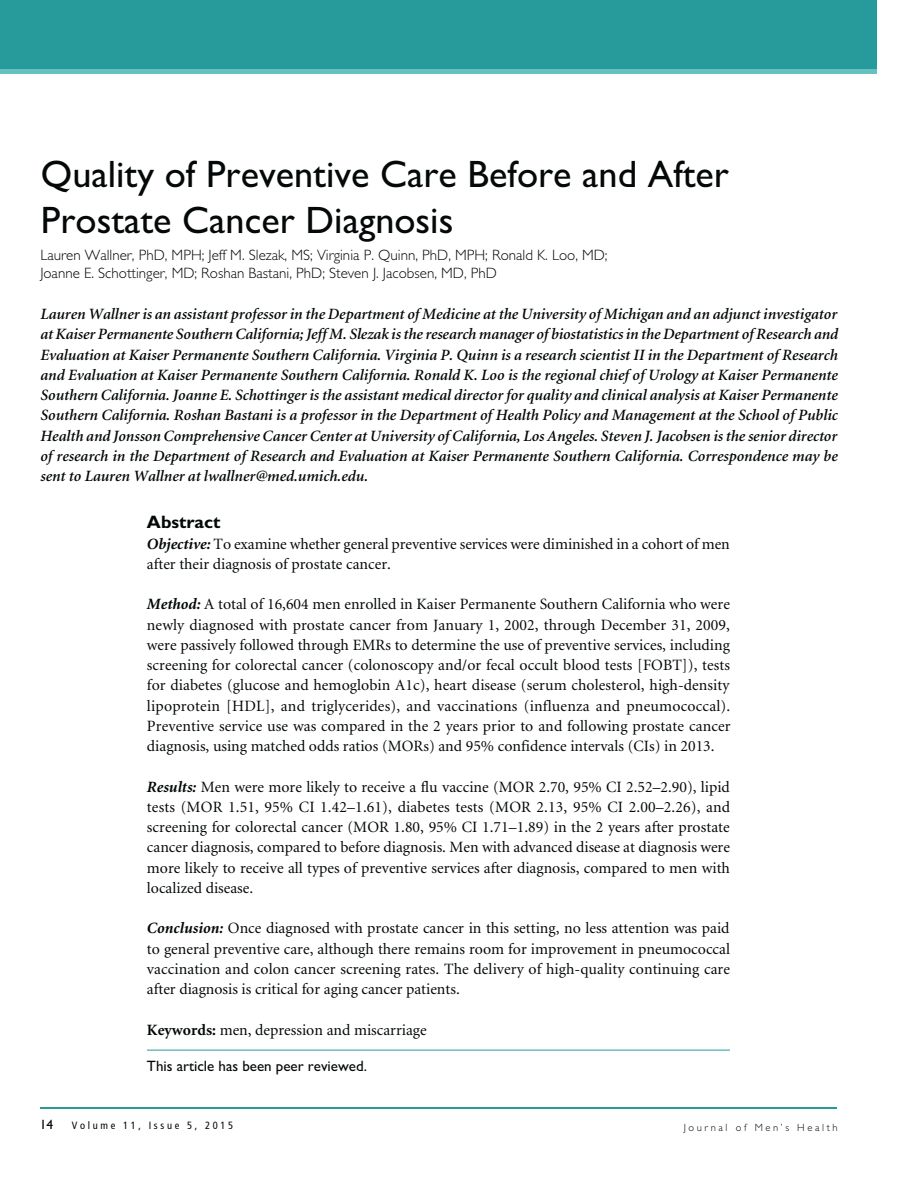
<style>
.page{position:relative;width:918px;height:1188px;background:#fff}
.page>*{position:absolute;margin:0;border:0;box-sizing:border-box;transform-origin:0 0}
.t1{font:38.25px/45.9px "Gill Sans";color:#040809}
.t2{font:700 18px "Gill Sans";color:#040809}
.t3{font:15.75px/20.2px "Minion";color:#040809;text-align:justify}
.t4{font:italic 600 15.75px/20.2px "Minion";color:#040809;text-align:justify}
.t5{font:300 15px/18px "Gill Sans";color:#040809}
.t6{font:15px "Gill Sans";color:#040809}
.t7{font:13.5px "Gill Sans";color:#040809}
.t8{font:condensed 10.5px "Frutiger";letter-spacing:.25em;color:#040809}
.t9{font:300 10.5px "Gill Sans";letter-spacing:.25em;color:#040809}
.s1{font-weight:700;font-style:italic}
.s2{font-weight:700}
</style>
<div class="page">
<hr style="left:40px;top:1107px;width:797px;height:2px;background:#279a9b">
<div style="left:0;top:64px;width:877px;height:10px;background:#67c1c2"></div>
<div style="left:0;top:0;width:877px;height:69px;background:#279a9b"></div>
<hr style="left:147px;top:1050px;width:583px;height:1px;background:#279a9b">
<h1 class="t1" style="left:41px;top:155px;width:690px">Quality of Preventive Care Before and After<br>Prostate Cancer Diagnosis</h1>
<p class="t5" style="left:40px;top:248px;width:569px">Lauren Wallner, PhD, MPH; Jeff M. Slezak, MS; Virginia P. Quinn, PhD, MPH; Ronald K. Loo, MD;<br>Joanne E. Schottinger, MD; Roshan Bastani, PhD; Steven J. Jacobsen, MD, PhD</p>
<p class="t4" style="left:40px;top:305px;width:799px">Lauren Wallner is an assistant professor in the Department of Medicine at the University of Michigan and an adjunct investigator at Kaiser Permanente Southern California; Jeff M. Slezak is the research manager of biostatistics in the Department of Research and Evaluation at Kaiser Permanente Southern California. Virginia P. Quinn is a research scientist II in the Department of Research and Evaluation at Kaiser Permanente Southern California. Ronald K. Loo is the regional chief of Urology at Kaiser Permanente Southern California. Joanne E. Schottinger is the assistant medical director for quality and clinical analysis at Kaiser Permanente Southern California. Roshan Bastani is a professor in the Department of Health Policy and Management at the School of Public Health and Jonsson Comprehensive Cancer Center at University of California, Los Angeles. Steven J. Jacobsen is the senior director of research in the Department of Research and Evaluation at Kaiser Permanente Southern California. Correspondence may be sent to Lauren Wallner at lwallner@med.umich.edu.</p>
<p class="t2" style="left:147px;top:516px;width:75px">Abstract</p>
<p class="t3" style="left:147px;top:535px;width:584px"><span class="s1">Objective:</span> To examine whether general preventive services were diminished in a cohort of men after their diagnosis of prostate cancer.</p>
<p class="t3" style="left:147px;top:595px;width:585px"><span class="s1">Method:</span> A total of 16,604 men enrolled in Kaiser Permanente Southern California who were newly diagnosed with prostate cancer from January 1, 2002, through December 31, 2009, were passively followed through EMRs to determine the use of preventive services, including screening for colorectal cancer (colonoscopy and/or fecal occult blood tests [FOBT]), tests for diabetes (glucose and hemoglobin A1c), heart disease (serum cholesterol, high-density lipoprotein [HDL], and triglycerides), and vaccinations (influenza and pneumococcal).<br>Preventive service use was compared in the 2 years prior to and following prostate cancer diagnosis, using matched odds ratios (MORs) and 95% confidence intervals (CIs) in 2013.</p>
<p class="t3" style="left:147px;top:778px;width:585px"><span class="s1">Results:</span> Men were more likely to receive a flu vaccine (MOR 2.70, 95% CI 2.52–2.90), lipid tests (MOR 1.51, 95% CI 1.42–1.61), diabetes tests (MOR 2.13, 95% CI 2.00–2.26), and screening for colorectal cancer (MOR 1.80, 95% CI 1.71–1.89) in the 2 years after prostate cancer diagnosis, compared to before diagnosis. Men with advanced disease at diagnosis were more likely to receive all types of preventive services after diagnosis, compared to men with localized disease.</p>
<p class="t3" style="left:147px;top:919px;width:585px"><span class="s1">Conclusion:</span> Once diagnosed with prostate cancer in this setting, no less attention was paid to general preventive care, although there remains room for improvement in pneumococcal vaccination and colon cancer screening rates. The delivery of high-quality continuing care after diagnosis is critical for aging cancer patients.</p>
<p class="t3" style="left:147px;top:1021px;width:281px"><span class="s2">Keywords:</span> men, depression and miscarriage</p>
<p class="t6" style="left:147px;top:1060px;width:222px">This article has been peer reviewed.</p>
<p class="t7" style="left:40px;top:1120px;width:15px">14</p>
<p class="t8" style="left:72px;top:1122px;width:163px">Volume 11, Issue 5, 2015</p>
<p class="t9" style="left:684px;top:1124px;width:156px">Journal of Men’s Health</p>
</div>
